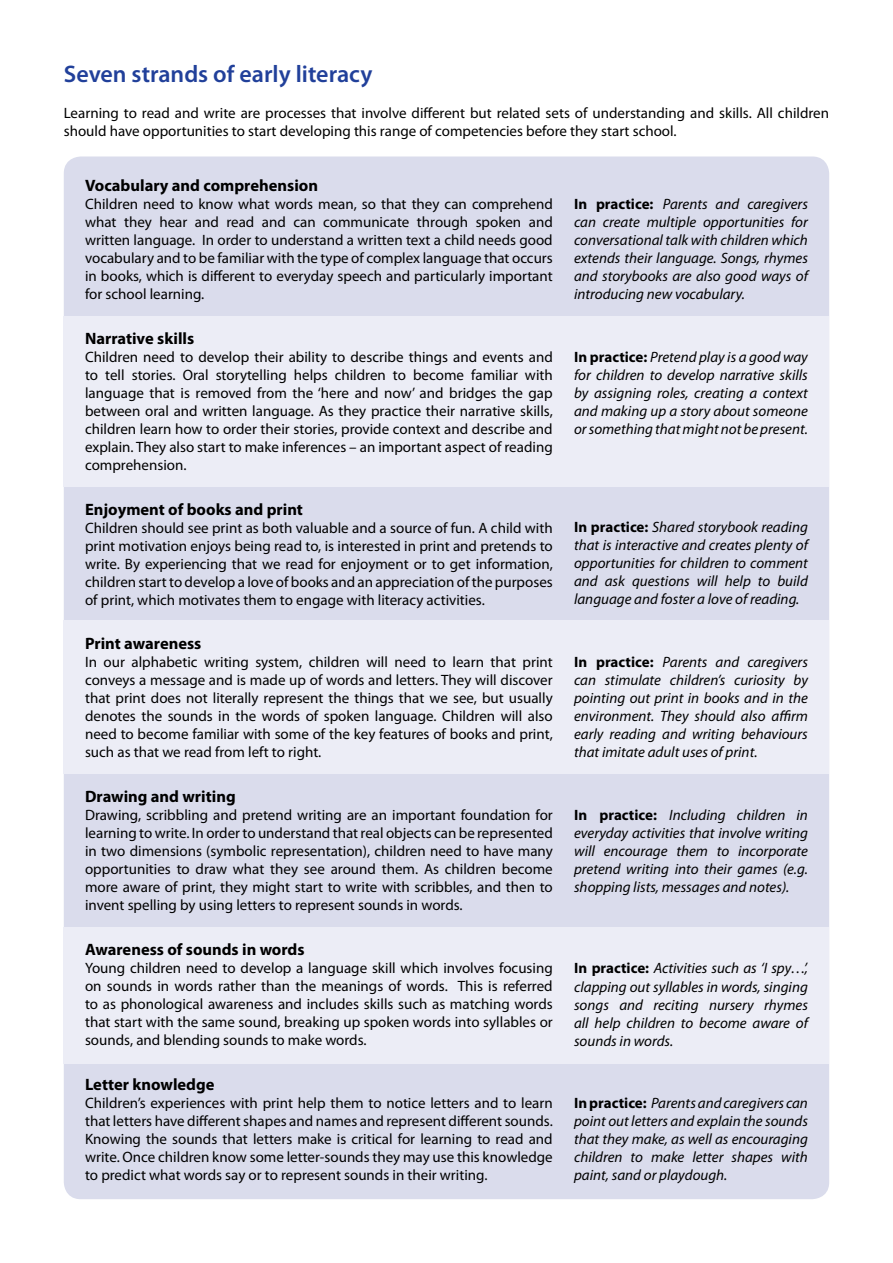
<style>
.page{position:relative;width:893px;height:1263px;background:#fff}
.page>*{position:absolute;margin:0;border:0;box-sizing:border-box;transform-origin:0 0}
.t1{font:600 24px "Myriad Pro";color:#21409a}
.t2{font:700 16.5px "Myriad Pro";color:#000}
.t3{font:15px/18px "Myriad Pro";color:#000;text-align:justify}
.t4{font:italic 15px/18px "Myriad Pro";color:#000;text-align:justify}
.s1{font-weight:700;font-style:normal}
</style>
<div class="page">
<div style="left:64px;top:156px;width:765px;height:1043px;background:#dadcec;border-radius:17px"></div>
<div style="left:64px;top:316px;width:765px;height:170px;background:#ecedf6"></div>
<div style="left:64px;top:620px;width:765px;height:154px;background:#ecedf6"></div>
<div style="left:64px;top:927px;width:765px;height:136px;background:#ecedf6"></div>
<h1 class="t1" style="left:64px;top:58px;width:310px">Seven strands of early literacy</h1>
<p class="t3" style="left:64px;top:104px;width:767px">Learning to read and write are processes that involve different but related sets of understanding and skills. All children should have opportunities to start developing this range of competencies before they start school.</p>
<p class="t2" style="left:85px;top:174px;width:235px">Vocabulary and comprehension</p>
<p class="t3" style="left:85px;top:194px;width:469px">Children need to know what words mean, so that they can comprehend what they hear and read and can communicate through spoken and written language. In order to understand a written text a child needs good vocabulary and to be familiar with the type of complex language that occurs in books, which is different to everyday speech and particularly important for school learning.</p>
<p class="t2" style="left:85px;top:327px;width:111px">Narrative skills</p>
<p class="t3" style="left:85px;top:347px;width:469px">Children need to develop their ability to describe things and events and to tell stories. Oral storytelling helps children to become familiar with language that is removed from the ‘here and now’ and bridges the gap between oral and written language. As they practice their narrative skills, children learn how to order their stories, provide context and describe and explain. They also start to make inferences – an important aspect of reading comprehension.</p>
<p class="t2" style="left:85px;top:498px;width:219px">Enjoyment of books and print</p>
<p class="t3" style="left:85px;top:518px;width:469px">Children should see print as both valuable and a source of fun. A child with print motivation enjoys being read to, is interested in print and pretends to write. By experiencing that we read for enjoyment or to get information, children start to develop a love of books and an appreciation of the purposes of print, which motivates them to engage with literacy activities.</p>
<p class="t2" style="left:85px;top:633px;width:118px">Print awareness</p>
<p class="t3" style="left:85px;top:653px;width:469px">In our alphabetic writing system, children will need to learn that print conveys a message and is made up of words and letters. They will discover that print does not literally represent the things that we see, but usually denotes the sounds in the words of spoken language. Children will also need to become familiar with some of the key features of books and print, such as that we read from left to right.</p>
<p class="t2" style="left:85px;top:786px;width:152px">Drawing and writing</p>
<p class="t3" style="left:85px;top:806px;width:469px">Drawing, scribbling and pretend writing are an important foundation for learning to write. In order to understand that real objects can be represented in two dimensions (symbolic representation), children need to have many opportunities to draw what they see around them. As children become more aware of print, they might start to write with scribbles, and then to invent spelling by using letters to represent sounds in words.</p>
<p class="t2" style="left:85px;top:939px;width:221px">Awareness of sounds in words</p>
<p class="t3" style="left:85px;top:959px;width:469px">Young children need to develop a language skill which involves focusing on sounds in words rather than the meanings of words. This is referred to as phonological awareness and includes skills such as matching words that start with the same sound, breaking up spoken words into syllables or sounds, and blending sounds to make words.</p>
<p class="t2" style="left:85px;top:1074px;width:131px">Letter knowledge</p>
<p class="t3" style="left:85px;top:1094px;width:469px">Children’s experiences with print help them to notice letters and to learn that letters have different shapes and names and represent different sounds.<br>Knowing the sounds that letters make is critical for learning to read and write. Once children know some letter-sounds they may use this knowledge to predict what words say or to represent sounds in their writing.</p>
<p class="t4" style="left:574px;top:194px;width:235px"><span class="s1">In practice:</span> Parents and caregivers can create multiple opportunities for conversational talk with children which extends their language. Songs, rhymes and storybooks are also good ways of introducing new vocabulary.</p>
<p class="t4" style="left:574px;top:347px;width:235px"><span class="s1">In practice:</span> Pretend play is a good way for children to develop narrative skills by assigning roles, creating a context and making up a story about someone or something that might not be present.</p>
<p class="t4" style="left:574px;top:517px;width:235px"><span class="s1">In practice:</span> Shared storybook reading that is interactive and creates plenty of opportunities for children to comment and ask questions will help to build language and foster a love of reading.</p>
<p class="t4" style="left:574px;top:653px;width:235px"><span class="s1">In practice:</span> Parents and caregivers can stimulate children’s curiosity by pointing out print in books and in the environment. They should also affirm early reading and writing behaviours that imitate adult uses of print.</p>
<p class="t4" style="left:574px;top:806px;width:235px"><span class="s1">In practice:</span> Including children in everyday activities that involve writing will encourage them to incorporate pretend writing into their games (e.g. shopping lists, messages and notes).</p>
<p class="t4" style="left:574px;top:959px;width:235px"><span class="s1">In practice:</span> Activities such as ‘I spy…’, clapping out syllables in words, singing songs and reciting nursery rhymes all help children to become aware of sounds in words.</p>
<p class="t4" style="left:574px;top:1094px;width:235px"><span class="s1">In practice:</span> Parents and caregivers can point out letters and explain the sounds that they make, as well as encouraging children to make letter shapes with paint, sand or playdough.</p>
</div>
